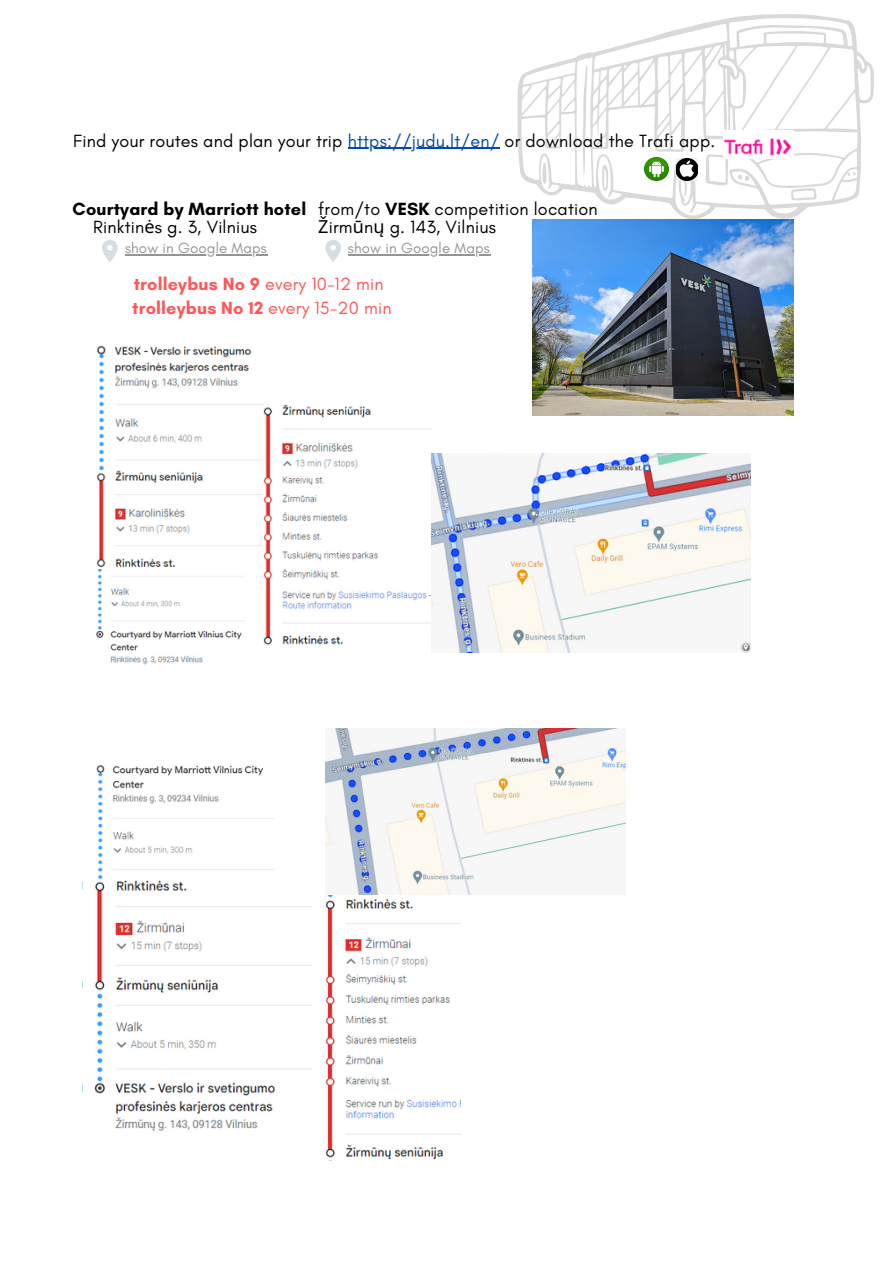
<style>
.page{position:relative;width:893px;height:1264px;background:#fff}
.page>*{position:absolute;margin:0;border:0;box-sizing:border-box;transform-origin:0 0}
.t1{font:18px "Glacial Indifference";letter-spacing:.01em;color:#000}
.t2{font:700 18px "Glacial Indifference";letter-spacing:.01em;color:#ff5757}
.t3{font:700 18px "Glacial Indifference";letter-spacing:.01em;color:#000}
.t4{font:15px "Glacial Indifference";letter-spacing:.01em;color:#949494}
.s1{color:#004aad}
.s2{font-weight:700}
.s3{font-family:"Noto Sans"}
.s4{font-weight:400}
</style>
<div class="page">
<svg style="left:517px;top:14px;width:356px;height:206px"></svg>
<svg style="left:705px;top:154px;width:23px;height:31px"></svg>
<svg style="left:791px;top:188px;width:25px;height:12px"></svg>
<svg style="left:582px;top:66px;width:5px;height:110px"></svg>
<svg style="left:602px;top:165px;width:6px;height:26px"></svg>
<svg style="left:542px;top:163px;width:4px;height:21px"></svg>
<svg style="left:684px;top:180px;width:3px;height:16px"></svg>
<svg style="left:737px;top:174px;width:12px;height:7px"></svg>
<svg style="left:852px;top:171px;width:3px;height:4px"></svg>
<img style="left:723px;top:130px;width:70px;height:28px">
<img style="left:644px;top:157px;width:24px;height:24px">
<img style="left:676px;top:158px;width:21px;height:22px">
<svg style="left:102px;top:240px;width:16px;height:22px"></svg>
<svg style="left:325px;top:240px;width:16px;height:22px"></svg>
<img style="left:325px;top:895px;width:135px;height:265px">
<img style="left:82px;top:878px;width:230px;height:253px">
<img style="left:325px;top:728px;width:300px;height:167px">
<img style="left:532px;top:220px;width:261px;height:195px">
<img style="left:97px;top:345px;width:167px;height:223px">
<img style="left:264px;top:404px;width:167px;height:241px">
<img style="left:432px;top:453px;width:318px;height:199px">
<img style="left:96px;top:764px;width:178px;height:114px">
<img style="left:96px;top:569px;width:149px;height:96px">
<hr style="left:125px;top:254px;width:142px;height:1px;background:#949494">
<hr style="left:347px;top:148px;width:152px;height:1px;background:#004aad">
<hr style="left:348px;top:254px;width:142px;height:1px;background:#949494">
<p class="t1" style="left:73px;top:129px;width:643px">Find your routes and plan your trip <span class="s1">https://judu.lt/en/</span> or download the Trafi app.</p>
<p class="t3" style="left:72px;top:197px;width:235px">Courtyard by Marriott hotel</p>
<p class="t1" style="left:318px;top:197px;width:281px">from/to <span class="s2">VESK</span> competition location</p>
<p class="t1" style="left:318px;top:215px;width:179px"><span class="s3">Ž</span>irm<span class="s3">ū</span>n<span class="s3">ų</span> g. 143, Vilnius</p>
<p class="t2" style="left:134px;top:273px;width:251px">trolleybus No 9 <span class="s4">every 10-12 min</span></p>
<p class="t1" style="left:93px;top:215px;width:165px">Rinktin<span class="s3">ė</span>s g. 3, Vilnius</p>
<p class="t4" style="left:125px;top:239px;width:143px">show in Google Maps</p>
<p class="t4" style="left:348px;top:239px;width:143px">show in Google Maps</p>
<p class="t2" style="left:132px;top:297px;width:261px">trolleybus No 12 <span class="s4">every 15-20 min</span></p>
</div>
